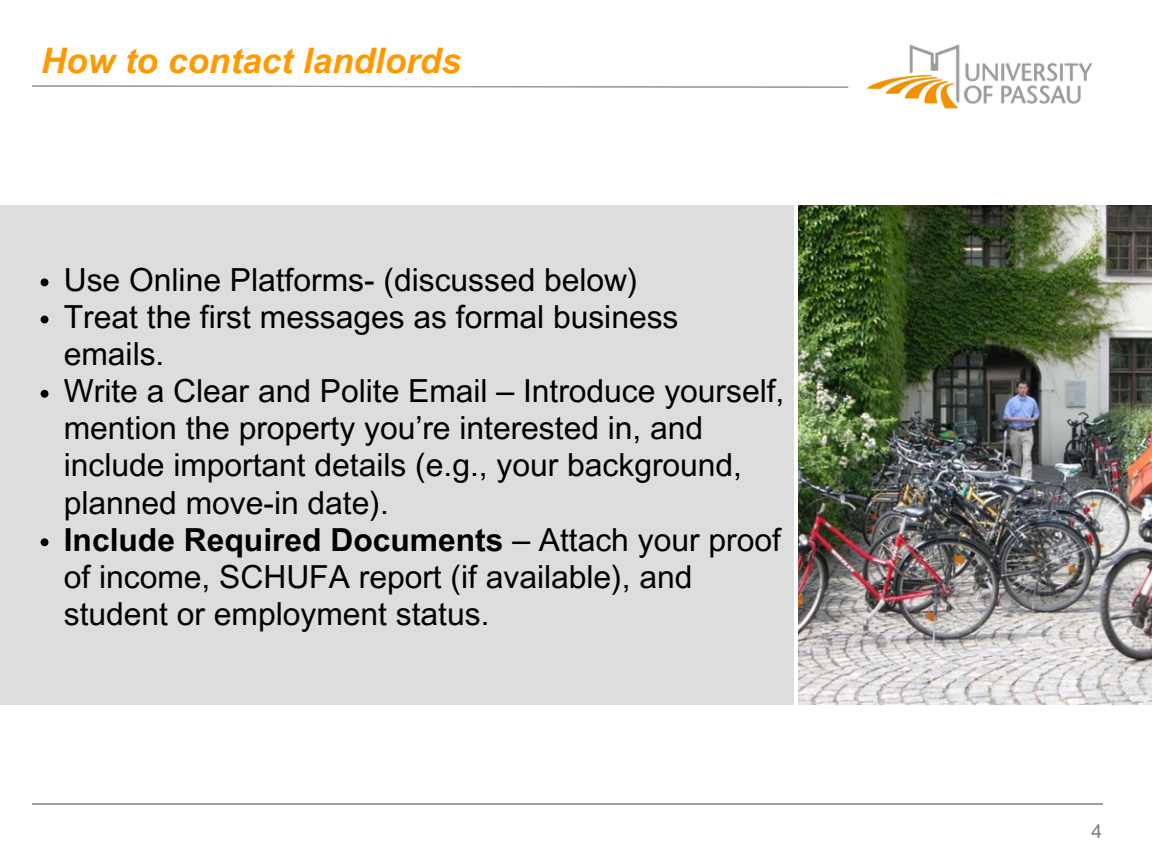
<style>
.page{position:relative;width:1152px;height:864px;background:#fff}
.page>*{position:absolute;margin:0;border:0;box-sizing:border-box;transform-origin:0 0}
.t1{font:italic 700 35.25px "Arial MT Pro";color:#f90}
.t2{font:31.8px/37.2px "Arial MT Pro";color:#000}
.t3{font:19.2px "Arial MT Pro";color:#7f7f7f}
.s1{font-weight:700}
</style>
<div class="page">
<img style="left:866px;top:44px;width:226px;height:65px">
<svg style="left:32px;top:85px;width:816px;height:3px"></svg>
<div style="left:0;top:205px;width:793px;height:499px;background:#ddd"></div>
<hr style="left:32px;top:803px;width:1070px;height:2px;background:#999f9e">
<svg style="left:41px;top:278px;width:7px;height:8px"></svg>
<svg style="left:41px;top:316px;width:7px;height:7px"></svg>
<svg style="left:41px;top:390px;width:7px;height:8px"></svg>
<svg style="left:41px;top:538px;width:7px;height:8px"></svg>
<img style="left:798px;top:205px;width:353px;height:500px">
<h1 class="t1" style="left:41px;top:47px;width:422px">How to contact landlords</h1>
<p class="t2" style="left:64px;top:265px;width:575px">Use Online Platforms- (discussed below)</p>
<p class="t2" style="left:64px;top:302px;width:616px">Treat the first messages as formal business emails.</p>
<p class="t2" style="left:64px;top:376px;width:722px">Write a Clear and Polite Email – Introduce yourself, mention the property you’re interested in, and include important details (e.g., your background, planned move-in date).</p>
<p class="t2" style="left:64px;top:525px;width:719px"><span class="s1">Include Required Documents</span> – Attach your proof of income, SCHUFA report (if available), and student or employment status.</p>
<p class="t3" style="left:1092px;top:824px;width:12px">4</p>
</div>
